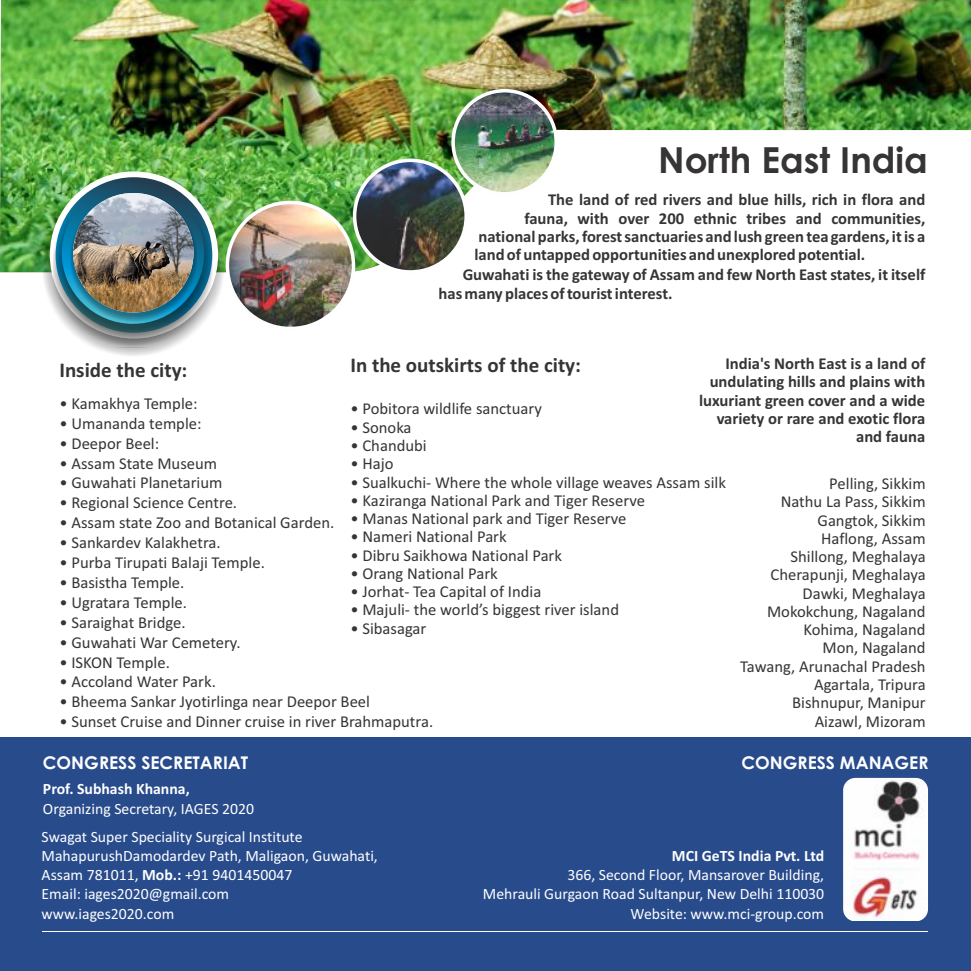
<style>
.page{position:relative;width:971px;height:971px;background:#fff}
.page>*{position:absolute;margin:0;border:0;box-sizing:border-box;transform-origin:0 0}
.t1{font:700 35.88px "Century Gothic";color:#373435}
.t2{font:700 21px "Calibri";color:#373435}
.t3{font:700 17.5px "Century Gothic";color:#fefefe}
.t4{font:16.62px/18.2px "Calibri";color:#373435;text-align:right}
.t5{font:700 16.62px/18.2px "Calibri";color:#373435}
.t6{font:15.75px/19.2px "Calibri";color:#fefefe;text-align:right}
.t7{font:700 15.75px "Calibri";color:#fefefe}
.s1{font-weight:700}
</style>
<div class="page">
<img style="left:0;top:0;width:970px;height:273px">
<div style="left:42px;top:176px;width:182px;height:180px;background:#373435;opacity:.43"></div>
<svg style="left:53px;top:174px;width:162px;height:161px"></svg>
<div style="left:50px;top:171px;width:168px;height:167px;border:6px solid #fefefe;border-radius:50%"></div>
<div style="left:53px;top:189px;width:160px;height:158px;background:#201e1e;opacity:.7"></div>
<svg style="left:62px;top:182px;width:142px;height:142px"></svg>
<div style="left:70px;top:196px;width:126px;height:126px;background:#201e1e;opacity:.41"></div>
<img style="left:73px;top:193px;width:120px;height:119px;border-radius:50%">
<div style="left:0;top:737px;width:970px;height:233px;background:#284b8c"></div>
<img style="left:843px;top:777px;width:84px;height:143px;border-radius:12px">
<hr style="left:43px;top:930px;width:884px;height:1px;background:#fefefe">
<img style="left:227px;top:202px;width:126px;height:126px;border-radius:50%">
<div style="left:225px;top:200px;width:130px;height:130px;border:4px solid #fefefe;border-radius:50%"></div>
<img style="left:354px;top:160px;width:112px;height:112px;border-radius:50%">
<div style="left:353px;top:158px;width:115px;height:115px;border:4px solid #fefefe;border-radius:50%"></div>
<img style="left:453px;top:91px;width:103px;height:103px;border-radius:50%">
<div style="left:451px;top:89px;width:107px;height:106px;border:4px solid #fefefe;border-radius:50%"></div>
<h1 class="t1" style="left:658px;top:146px;width:271px">North East India</h1>
<p class="t5" style="left:548px;top:192px;width:378px">The land of red rivers and blue hills, rich in flora and</p>
<p class="t5" style="left:524px;top:210px;width:402px">fauna, with over 200 ethnic tribes and communities,</p>
<p class="t5" style="left:478px;top:228px;width:448px">national parks, forest sanctuaries and lush green tea gardens, it is a</p>
<p class="t5" style="left:474px;top:247px;width:392px">land of untapped opportunities and unexplored potential.</p>
<p class="t5" style="left:438px;top:267px;width:488px;text-indent:24px">Guwahati is the gateway of Assam and few North East states, it itself has many places of tourist interest.</p>
<p class="t2" style="left:350px;top:356px;width:232px">In the outskirts of the city:</p>
<p class="t4" style="left:350px;top:401px;width:193px">• Pobitora wildlife sanctuary</p>
<p class="t4" style="left:350px;top:419px;width:63px">• Sonoka</p>
<p class="t4" style="left:350px;top:437px;width:78px">• Chandubi</p>
<p class="t4" style="left:350px;top:456px;width:45px">• Hajo</p>
<p class="t4" style="left:350px;top:474px;width:377px">• Sualkuchi- Where the whole village weaves Assam silk</p>
<p class="t4" style="left:350px;top:492px;width:296px">• Kaziranga National Park and Tiger Reserve</p>
<p class="t4" style="left:350px;top:510px;width:277px">• Manas National park and Tiger Reserve</p>
<p class="t4" style="left:350px;top:529px;width:158px">• Nameri National Park</p>
<p class="t4" style="left:350px;top:547px;width:213px">• Dibru Saikhowa National Park</p>
<p class="t4" style="left:350px;top:565px;width:149px">• Orang National Park</p>
<p class="t4" style="left:350px;top:583px;width:192px">• Jorhat- Tea Capital of India</p>
<p class="t4" style="left:350px;top:602px;width:270px">• Majuli- the world’s biggest river island</p>
<p class="t4" style="left:350px;top:620px;width:77px">• Sibasagar</p>
<p class="t5" style="left:699px;top:355px;width:228px;text-align:right">India's North East is a land of undulating hills and plains with luxuriant green cover and a wide variety or rare and exotic flora and fauna</p>
<p class="t4" style="left:740px;top:475px;width:187px">Pelling, Sikkim<br>Nathu La Pass, Sikkim<br>Gangtok, Sikkim<br>Haflong, Assam<br>Shillong, Meghalaya<br>Cherapunji, Meghalaya<br>Dawki, Meghalaya<br>Mokokchung, Nagaland<br>Kohima, Nagaland<br>Mon, Nagaland<br>Tawang, Arunachal Pradesh<br>Agartala, Tripura<br>Bishnupur, Manipur<br>Aizawl, Mizoram</p>
<p class="t2" style="left:59px;top:361px;width:129px">Inside the city:</p>
<p class="t4" style="left:59px;top:395px;width:140px">• Kamakhya Temple:</p>
<p class="t4" style="left:59px;top:415px;width:144px">• Umananda temple:</p>
<p class="t4" style="left:59px;top:435px;width:101px">• Deepor Beel:</p>
<p class="t4" style="left:59px;top:455px;width:159px">• Assam State Museum</p>
<p class="t4" style="left:59px;top:475px;width:164px">• Guwahati Planetarium</p>
<p class="t4" style="left:59px;top:495px;width:179px">• Regional Science Centre.</p>
<p class="t4" style="left:59px;top:515px;width:276px">• Assam state Zoo and Botanical Garden.</p>
<p class="t4" style="left:59px;top:534px;width:163px">• Sankardev Kalakhetra.</p>
<p class="t4" style="left:59px;top:554px;width:207px">• Purba Tirupati Balaji Temple.</p>
<p class="t4" style="left:59px;top:574px;width:126px">• Basistha Temple.</p>
<p class="t4" style="left:59px;top:594px;width:129px">• Ugratara Temple.</p>
<p class="t4" style="left:59px;top:614px;width:128px">• Saraighat Bridge.</p>
<p class="t4" style="left:59px;top:634px;width:183px">• Guwahati War Cemetery.</p>
<p class="t4" style="left:59px;top:654px;width:112px">• ISKON Temple.</p>
<p class="t4" style="left:59px;top:674px;width:158px">• Accoland Water Park.</p>
<p class="t4" style="left:59px;top:694px;width:312px">• Bheema Sankar Jyotirlinga near Deepor Beel</p>
<p class="t4" style="left:59px;top:713px;width:375px">• Sunset Cruise and Dinner cruise in river Brahmaputra.</p>
<p class="t3" style="left:43px;top:755px;width:207px">CONGRESS SECRETARIAT</p>
<p class="t7" style="left:43px;top:782px;width:148px">Prof. Subhash Khanna,</p>
<p class="t6" style="left:43px;top:799px;width:212px">Organizing Secretary, IAGES 2020</p>
<p class="t6" style="left:42px;top:827px;width:338px;text-align:left">Swagat Super Speciality Surgical Institute MahapurushDamodardev Path, Maligaon, Guwahati, Assam 781011, <span class="s1">Mob.:</span> +91 9401450047<br>Email: iages2020@gmail.com<br>www.iages2020.com</p>
<p class="t3" style="left:741px;top:755px;width:188px">CONGRESS MANAGER</p>
<p class="t7" style="left:671px;top:848px;width:154px">MCI GeTS India Pvt. Ltd</p>
<p class="t6" style="left:483px;top:866px;width:343px">366, Second Floor, Mansarover Building,<br>Mehrauli Gurgaon Road Sultanpur, New Delhi 110030<br>Website: www.mci-group.com</p>
</div>
